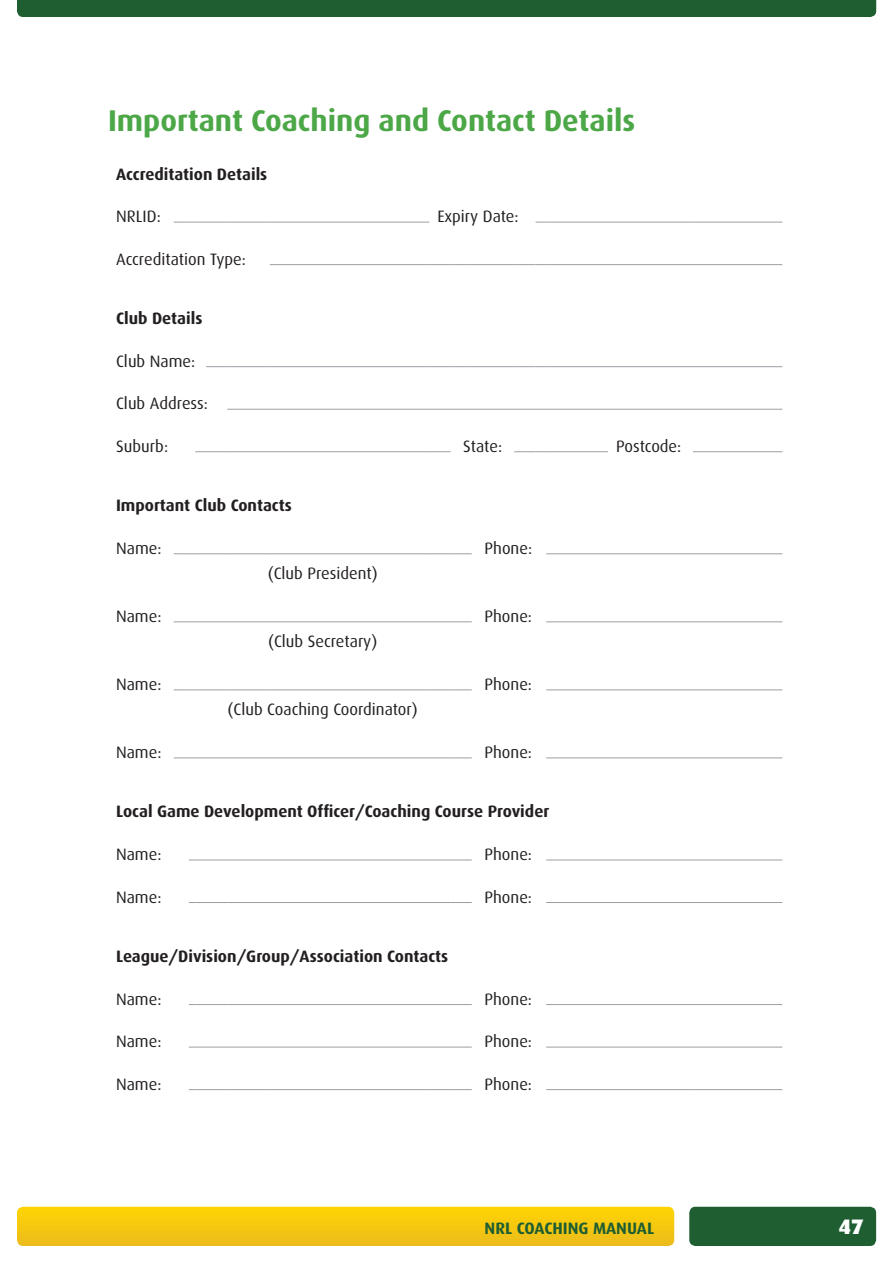
<style>
.page{position:relative;width:893px;height:1263px;background:#fff}
.page>*{position:absolute;margin:0;border:0;box-sizing:border-box;transform-origin:0 0}
.t1{font:700 30px "Dax";color:#4ca747}
.t2{font:900 21px "Dax";color:#fff}
.t3{font:16.5px "Dax";color:#231f20}
.t4{font:700 16.5px "Dax";color:#231f20}
.t5{font:700 16.5px "Dax";color:#1e5e31}
</style>
<div class="page">
<div style="left:689px;top:1207px;width:187px;height:39px;background:#1e5e31;border-radius:6px"></div>
<div style="left:17px;top:1207px;width:657px;height:39px;background:#f5c80f;border-radius:6px"></div>
<div style="left:17px;top:0;width:859px;height:17px;background:#1e5e31"></div>
<svg style="left:174px;top:222px;width:53px;height:1px"></svg>
<hr style="left:227px;top:222px;width:43px;height:1px;background:#9ca0a4">
<hr style="left:270px;top:222px;width:159px;height:1px;background:#9ca0a4">
<hr style="left:546px;top:222px;width:62px;height:1px;background:#9ca0a4">
<hr style="left:608px;top:222px;width:85px;height:1px;background:#9ca0a4">
<hr style="left:693px;top:222px;width:89px;height:1px;background:#9ca0a4">
<hr style="left:270px;top:264px;width:159px;height:1px;background:#9ca0a4">
<svg style="left:429px;top:264px;width:43px;height:1px"></svg>
<hr style="left:472px;top:264px;width:42px;height:1px;background:#9ca0a4">
<svg style="left:514px;top:264px;width:32px;height:1px"></svg>
<hr style="left:546px;top:264px;width:62px;height:1px;background:#9ca0a4">
<hr style="left:608px;top:264px;width:85px;height:1px;background:#9ca0a4">
<hr style="left:693px;top:264px;width:89px;height:1px;background:#9ca0a4">
<svg style="left:206px;top:366px;width:21px;height:1px"></svg>
<hr style="left:227px;top:366px;width:43px;height:1px;background:#9ca0a4">
<hr style="left:270px;top:366px;width:159px;height:1px;background:#9ca0a4">
<svg style="left:429px;top:366px;width:43px;height:1px"></svg>
<hr style="left:472px;top:366px;width:42px;height:1px;background:#9ca0a4">
<svg style="left:514px;top:366px;width:32px;height:1px"></svg>
<hr style="left:546px;top:366px;width:62px;height:1px;background:#9ca0a4">
<hr style="left:608px;top:366px;width:85px;height:1px;background:#9ca0a4">
<hr style="left:693px;top:366px;width:89px;height:1px;background:#9ca0a4">
<hr style="left:227px;top:409px;width:43px;height:1px;background:#9ca0a4">
<hr style="left:270px;top:409px;width:159px;height:1px;background:#9ca0a4">
<svg style="left:429px;top:409px;width:43px;height:1px"></svg>
<hr style="left:472px;top:409px;width:42px;height:1px;background:#9ca0a4">
<svg style="left:514px;top:409px;width:32px;height:1px"></svg>
<hr style="left:546px;top:409px;width:62px;height:1px;background:#9ca0a4">
<hr style="left:608px;top:409px;width:85px;height:1px;background:#9ca0a4">
<hr style="left:693px;top:409px;width:89px;height:1px;background:#9ca0a4">
<svg style="left:195px;top:451px;width:32px;height:1px"></svg>
<hr style="left:227px;top:451px;width:43px;height:1px;background:#9ca0a4">
<hr style="left:270px;top:451px;width:159px;height:1px;background:#9ca0a4">
<svg style="left:429px;top:451px;width:21px;height:1px"></svg>
<svg style="left:514px;top:451px;width:32px;height:1px"></svg>
<hr style="left:546px;top:451px;width:62px;height:1px;background:#9ca0a4">
<hr style="left:693px;top:451px;width:89px;height:1px;background:#9ca0a4">
<svg style="left:174px;top:553px;width:53px;height:1px"></svg>
<hr style="left:227px;top:553px;width:43px;height:1px;background:#9ca0a4">
<hr style="left:270px;top:553px;width:159px;height:1px;background:#9ca0a4">
<svg style="left:429px;top:553px;width:43px;height:1px"></svg>
<hr style="left:546px;top:553px;width:62px;height:1px;background:#9ca0a4">
<hr style="left:608px;top:553px;width:85px;height:1px;background:#9ca0a4">
<hr style="left:693px;top:553px;width:89px;height:1px;background:#9ca0a4">
<svg style="left:174px;top:621px;width:53px;height:1px"></svg>
<hr style="left:227px;top:621px;width:43px;height:1px;background:#9ca0a4">
<hr style="left:270px;top:621px;width:159px;height:1px;background:#9ca0a4">
<svg style="left:429px;top:621px;width:43px;height:1px"></svg>
<hr style="left:546px;top:621px;width:62px;height:1px;background:#9ca0a4">
<hr style="left:608px;top:621px;width:85px;height:1px;background:#9ca0a4">
<hr style="left:693px;top:621px;width:89px;height:1px;background:#9ca0a4">
<svg style="left:174px;top:689px;width:53px;height:1px"></svg>
<hr style="left:227px;top:689px;width:43px;height:1px;background:#9ca0a4">
<hr style="left:270px;top:689px;width:159px;height:1px;background:#9ca0a4">
<svg style="left:429px;top:689px;width:43px;height:1px"></svg>
<hr style="left:546px;top:689px;width:62px;height:1px;background:#9ca0a4">
<hr style="left:608px;top:689px;width:85px;height:1px;background:#9ca0a4">
<hr style="left:693px;top:689px;width:89px;height:1px;background:#9ca0a4">
<svg style="left:174px;top:757px;width:53px;height:1px"></svg>
<hr style="left:227px;top:757px;width:43px;height:1px;background:#9ca0a4">
<hr style="left:270px;top:757px;width:159px;height:1px;background:#9ca0a4">
<svg style="left:429px;top:757px;width:43px;height:1px"></svg>
<hr style="left:546px;top:757px;width:62px;height:1px;background:#9ca0a4">
<hr style="left:608px;top:757px;width:85px;height:1px;background:#9ca0a4">
<hr style="left:693px;top:757px;width:89px;height:1px;background:#9ca0a4">
<svg style="left:189px;top:859px;width:38px;height:1px"></svg>
<hr style="left:227px;top:859px;width:43px;height:1px;background:#9ca0a4">
<hr style="left:270px;top:859px;width:159px;height:1px;background:#9ca0a4">
<svg style="left:429px;top:859px;width:43px;height:1px"></svg>
<svg style="left:189px;top:902px;width:38px;height:1px"></svg>
<hr style="left:227px;top:902px;width:43px;height:1px;background:#9ca0a4">
<hr style="left:270px;top:902px;width:159px;height:1px;background:#9ca0a4">
<svg style="left:429px;top:902px;width:43px;height:1px"></svg>
<hr style="left:546px;top:859px;width:62px;height:1px;background:#9ca0a4">
<hr style="left:608px;top:859px;width:85px;height:1px;background:#9ca0a4">
<hr style="left:693px;top:859px;width:89px;height:1px;background:#9ca0a4">
<hr style="left:546px;top:902px;width:62px;height:1px;background:#9ca0a4">
<hr style="left:608px;top:902px;width:85px;height:1px;background:#9ca0a4">
<hr style="left:693px;top:902px;width:89px;height:1px;background:#9ca0a4">
<svg style="left:189px;top:1004px;width:38px;height:1px"></svg>
<hr style="left:227px;top:1004px;width:43px;height:1px;background:#9ca0a4">
<hr style="left:270px;top:1004px;width:159px;height:1px;background:#9ca0a4">
<svg style="left:429px;top:1004px;width:43px;height:1px"></svg>
<hr style="left:546px;top:1004px;width:62px;height:1px;background:#9ca0a4">
<hr style="left:608px;top:1004px;width:85px;height:1px;background:#9ca0a4">
<hr style="left:693px;top:1004px;width:89px;height:1px;background:#9ca0a4">
<svg style="left:189px;top:1047px;width:38px;height:1px"></svg>
<hr style="left:227px;top:1047px;width:43px;height:1px;background:#9ca0a4">
<hr style="left:270px;top:1047px;width:159px;height:1px;background:#9ca0a4">
<svg style="left:429px;top:1047px;width:43px;height:1px"></svg>
<svg style="left:189px;top:1089px;width:38px;height:1px"></svg>
<hr style="left:227px;top:1089px;width:43px;height:1px;background:#9ca0a4">
<hr style="left:270px;top:1089px;width:159px;height:1px;background:#9ca0a4">
<svg style="left:429px;top:1089px;width:43px;height:1px"></svg>
<hr style="left:546px;top:1047px;width:62px;height:1px;background:#9ca0a4">
<hr style="left:608px;top:1047px;width:85px;height:1px;background:#9ca0a4">
<hr style="left:693px;top:1047px;width:89px;height:1px;background:#9ca0a4">
<hr style="left:546px;top:1089px;width:62px;height:1px;background:#9ca0a4">
<hr style="left:608px;top:1089px;width:85px;height:1px;background:#9ca0a4">
<hr style="left:693px;top:1089px;width:89px;height:1px;background:#9ca0a4">
<h1 class="t1" style="left:108px;top:104px;width:529px">Important Coaching and Contact Details</h1>
<p class="t4" style="left:116px;top:165px;width:153px">Accreditation Details</p>
<p class="t3" style="left:116px;top:207px;width:46px">NRLID:</p>
<p class="t3" style="left:437px;top:207px;width:83px">Expiry Date:</p>
<p class="t3" style="left:116px;top:250px;width:131px">Accreditation Type:</p>
<p class="t4" style="left:116px;top:309px;width:88px">Club Details</p>
<p class="t3" style="left:116px;top:352px;width:81px">Club Name:</p>
<p class="t3" style="left:116px;top:394px;width:93px">Club Address:</p>
<p class="t3" style="left:116px;top:437px;width:54px">Suburb:</p>
<p class="t3" style="left:463px;top:437px;width:40px">State:</p>
<p class="t3" style="left:616px;top:437px;width:67px">Postcode:</p>
<p class="t4" style="left:116px;top:496px;width:177px">Important Club Contacts</p>
<p class="t3" style="left:116px;top:539px;width:47px">Name:</p>
<p class="t3" style="left:484px;top:539px;width:49px">Phone:</p>
<p class="t3" style="left:268px;top:564px;width:112px">(Club President)</p>
<p class="t3" style="left:116px;top:607px;width:47px">Name:</p>
<p class="t3" style="left:484px;top:607px;width:49px">Phone:</p>
<p class="t3" style="left:268px;top:632px;width:111px">(Club Secretary)</p>
<p class="t3" style="left:116px;top:675px;width:47px">Name:</p>
<p class="t3" style="left:484px;top:675px;width:49px">Phone:</p>
<p class="t3" style="left:228px;top:700px;width:192px">(Club Coaching Coordinator)</p>
<p class="t3" style="left:116px;top:743px;width:47px">Name:</p>
<p class="t3" style="left:484px;top:743px;width:49px">Phone:</p>
<p class="t4" style="left:116px;top:802px;width:435px">Local Game Development Officer/Coaching Course Provider</p>
<p class="t3" style="left:116px;top:845px;width:47px">Name:</p>
<p class="t3" style="left:484px;top:845px;width:49px">Phone:</p>
<p class="t3" style="left:116px;top:888px;width:47px">Name:</p>
<p class="t3" style="left:484px;top:888px;width:49px">Phone:</p>
<p class="t4" style="left:116px;top:947px;width:334px">League/Division/Group/Association Contacts</p>
<p class="t3" style="left:116px;top:990px;width:47px">Name:</p>
<p class="t3" style="left:484px;top:990px;width:49px">Phone:</p>
<p class="t3" style="left:116px;top:1032px;width:47px">Name:</p>
<p class="t3" style="left:484px;top:1032px;width:49px">Phone:</p>
<p class="t3" style="left:116px;top:1075px;width:47px">Name:</p>
<p class="t3" style="left:484px;top:1075px;width:49px">Phone:</p>
<p class="t5" style="left:485px;top:1218px;width:171px">NRL COACHING MANUAL</p>
<p class="t2" style="left:839px;top:1215px;width:27px">47</p>
</div>
